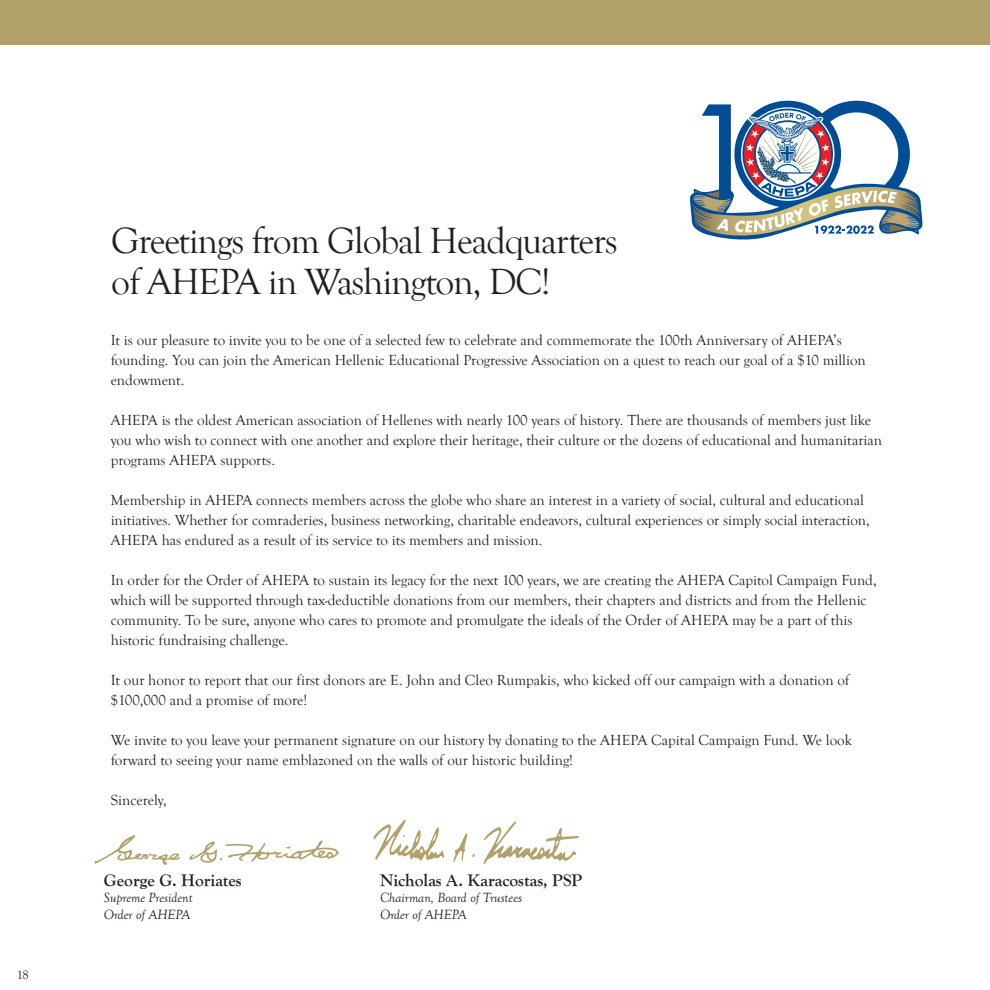
<style>
.page{position:relative;width:990px;height:990px;background:#fff}
.page>*{position:absolute;margin:0;border:0;box-sizing:border-box;transform-origin:0 0}
.t1{font:37.5px/41.2px "Goudy Old Style T";letter-spacing:-.03em;color:#231f20}
.t2{font:700 17.5px "Goudy Old Style T";color:#231f20}
.t3{font:15px/20px "Goudy Old Style T";color:#231f20}
.t4{font:italic 13.75px "Goudy Old Style T";color:#231f20}
.t5{font:12.5px "Goudy Old Style T";color:#231f20}
</style>
<div class="page">
<div style="left:0;top:0;width:990px;height:45px;background:#b2a16b"></div>
<svg style="left:690px;top:101px;width:232px;height:139px"></svg>
<svg style="left:483px;top:822px;width:96px;height:42px"></svg>
<svg style="left:453px;top:833px;width:22px;height:29px"></svg>
<svg style="left:373px;top:820px;width:71px;height:41px"></svg>
<svg style="left:94px;top:835px;width:86px;height:30px"></svg>
<svg style="left:189px;top:840px;width:150px;height:23px"></svg>
<hr style="left:989px;top:0;width:1px;height:990px;background:#fff">
<p class="t5" style="left:17px;top:968px;width:13px">18</p>
<h1 class="t1" style="left:111px;top:221px;width:508px">Greetings from Global Headquarters of AHEPA in Washington, DC!</h1>
<p class="t3" style="left:111px;top:330px;width:757px">It is our pleasure to invite you to be one of a selected few to celebrate and commemorate the 100th Anniversary of AHEPA’s founding. You can join the American Hellenic Educational Progressive Association on a quest to reach our goal of a $10 million endowment.</p>
<p class="t3" style="left:111px;top:410px;width:773px">AHEPA is the oldest American association of Hellenes with nearly 100 years of history. There are thousands of members just like you who wish to connect with one another and explore their heritage, their culture or the dozens of educational and humanitarian programs AHEPA supports.</p>
<p class="t3" style="left:111px;top:490px;width:761px">Membership in AHEPA connects members across the globe who share an interest in a variety of social, cultural and educational initiatives. Whether for comraderies, business networking, charitable endeavors, cultural experiences or simply social interaction,<br>AHEPA has endured as a result of its service to its members and mission.</p>
<p class="t3" style="left:111px;top:570px;width:768px">In order for the Order of AHEPA to sustain its legacy for the next 100 years, we are creating the AHEPA Capitol Campaign Fund, which will be supported through tax-deductible donations from our members, their chapters and districts and from the Hellenic community. To be sure, anyone who cares to promote and promulgate the ideals of the Order of AHEPA may be a part of this historic fundraising challenge.</p>
<p class="t3" style="left:111px;top:670px;width:740px">It our honor to report that our first donors are E. John and Cleo Rumpakis, who kicked off our campaign with a donation of $100,000 and a promise of more!</p>
<p class="t3" style="left:111px;top:730px;width:743px">We invite to you leave your permanent signature on our history by donating to the AHEPA Capital Campaign Fund. We look forward to seeing your name emblazoned on the walls of our historic building!</p>
<p class="t3" style="left:111px;top:790px;width:58px">Sincerely,</p>
<p class="t2" style="left:104px;top:870px;width:139px">George G. Horiates</p>
<p class="t2" style="left:380px;top:870px;width:204px">Nicholas A. Karacostas, PSP</p>
<p class="t4" style="left:104px;top:890px;width:90px">Supreme President</p>
<p class="t4" style="left:380px;top:890px;width:143px">Chairman, Board of Trustees</p>
<p class="t4" style="left:104px;top:907px;width:88px">Order of AHEPA</p>
<p class="t4" style="left:380px;top:907px;width:88px">Order of AHEPA</p>
</div>
